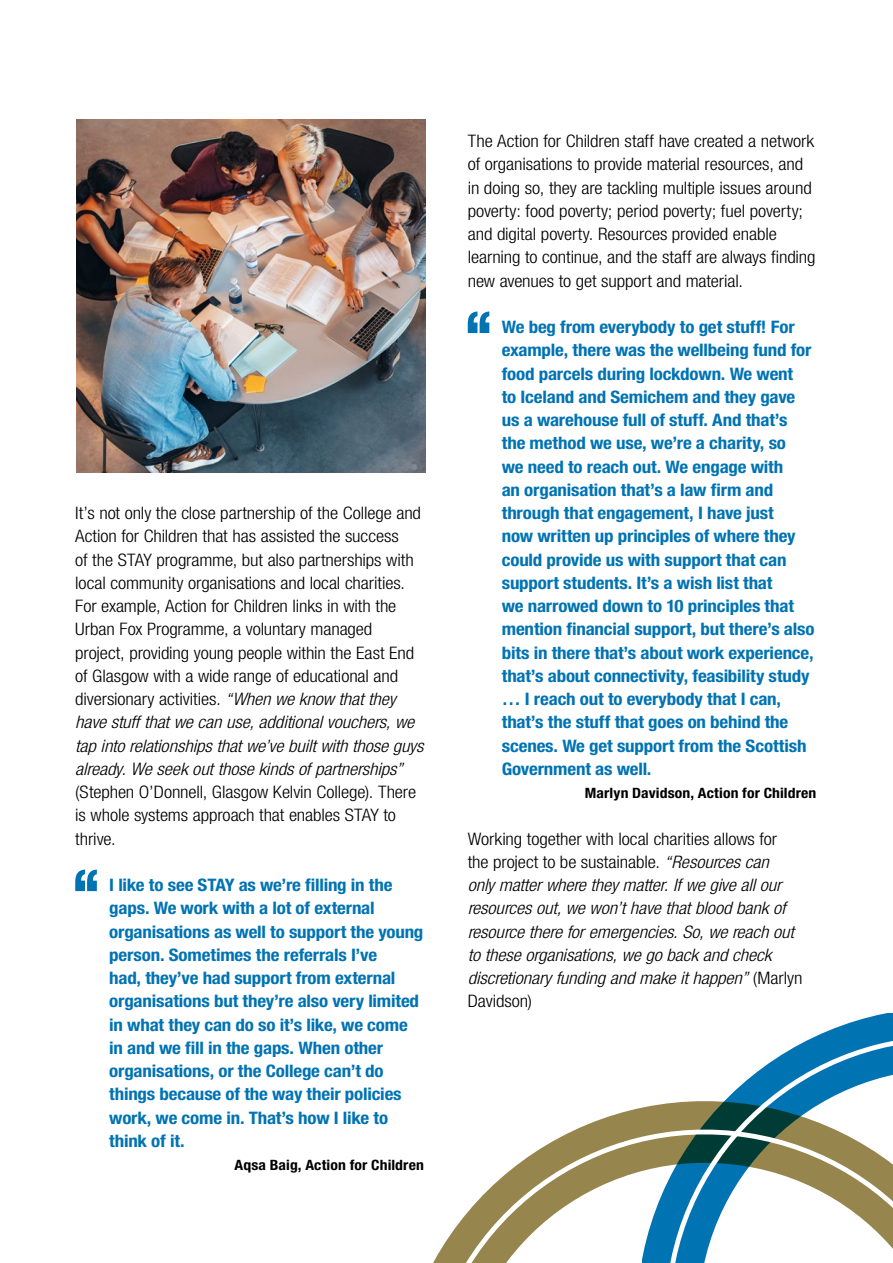
<style>
.page{position:relative;width:893px;height:1263px;background:#fff}
.page>*{position:absolute;margin:0;border:0;box-sizing:border-box;transform-origin:0 0}
.t1{font:700 condensed 17.25px/23.2px "Helvetica Neue LT Std";letter-spacing:-.01em;color:#0073b3;scale:1.1 1}
.t2{font:300 condensed 17.25px/23.2px "Helvetica Neue LT Std";letter-spacing:-.005em;color:#000;scale:1.1 1}
.t3{font:italic 300 condensed 17.25px/23.2px "Helvetica Neue LT Std";letter-spacing:-.005em;color:#000;scale:1.1 1}
.t4{font:700 condensed 14.25px "Helvetica Neue LT Std";letter-spacing:.01em;color:#000;scale:1.1 1}
.s1{font-style:italic}
.s2{font-style:normal}
</style>
<div class="page">
<svg style="left:75px;top:869px;width:22px;height:22px"></svg>
<svg style="left:468px;top:311px;width:21px;height:22px"></svg>
<img style="left:77px;top:119px;width:348px;height:354px">
<svg style="left:647px;top:1018px;width:246px;height:94px"></svg>
<svg style="left:433px;top:1112px;width:460px;height:151px"></svg>
<p class="t2" style="left:75px;top:501px;width:318px">It’s not only the close partnership of the College and Action for Children that has assisted the success<br>of the STAY programme, but also partnerships with local community organisations and local charities.<br>For example, Action for Children links in with the Urban Fox Programme, a voluntary managed project, providing young people within the East End of Glasgow with a wide range of educational and diversionary activities<span class="s1">. “When we know that they have stuff that we can use, additional vouchers, we tap into relationships that we’ve built with those guys already. We seek out those kinds of partnerships”</span></p>
<p class="t2" style="left:75px;top:780px;width:311px">(Stephen O’Donnell, Glasgow Kelvin College). There is whole systems approach that enables STAY to thrive.</p>
<p class="t1" style="left:109px;top:873px;width:287px">I like to see STAY as we’re filling in the gaps. We work with a lot of external organisations as well to support the young person. Sometimes the referrals I’ve<br>had, they’ve had support from external organisations but they’re also very limited in what they can do so it’s like, we come in and we fill in the gaps. When other organisations, or the College can’t do things because of the way their policies work, we come in. That’s how I like to think of it.</p>
<p class="t4" style="left:235px;top:1156px;width:174px">Aqsa Baig, Action for Children</p>
<p class="t2" style="left:468px;top:129px;width:318px">The Action for Children staff have created a network of organisations to provide material resources, and in doing so, they are tackling multiple issues around poverty: food poverty; period poverty; fuel poverty; and digital poverty. Resources provided enable learning to continue, and the staff are always finding new avenues to get support and material.</p>
<p class="t1" style="left:502px;top:315px;width:286px">We beg from everybody to get stuff! For example, there was the wellbeing fund for food parcels during lockdown. We went<br>to Iceland and Semichem and they gave us a warehouse full of stuff. And that’s the method we use, we’re a charity, so<br>we need to reach out. We engage with<br>an organisation that’s a law firm and through that engagement, I have just<br>now written up principles of where they could provide us with support that can support students. It’s a wish list that<br>we narrowed down to 10 principles that mention financial support, but there’s also bits in there that’s about work experience, that’s about connectivity, feasibility study … I reach out to everybody that I can, that’s the stuff that goes on behind the scenes. We get support from the Scottish Government as well.</p>
<p class="t4" style="left:585px;top:784px;width:212px">Marlyn Davidson, Action for Children</p>
<p class="t3" style="left:468px;top:827px;width:306px"><span class="s2">Working together with local charities allows for<br>the project to be sustainable.</span> “Resources can<br>only matter where they matter. If we give all our resources out, we won’t have that blood bank of resource there for emergencies. So, we reach out to these organisations, we go back and check discretionary funding and make it happen” <span class="s2">(Marlyn Davidson)</span></p>
</div>
